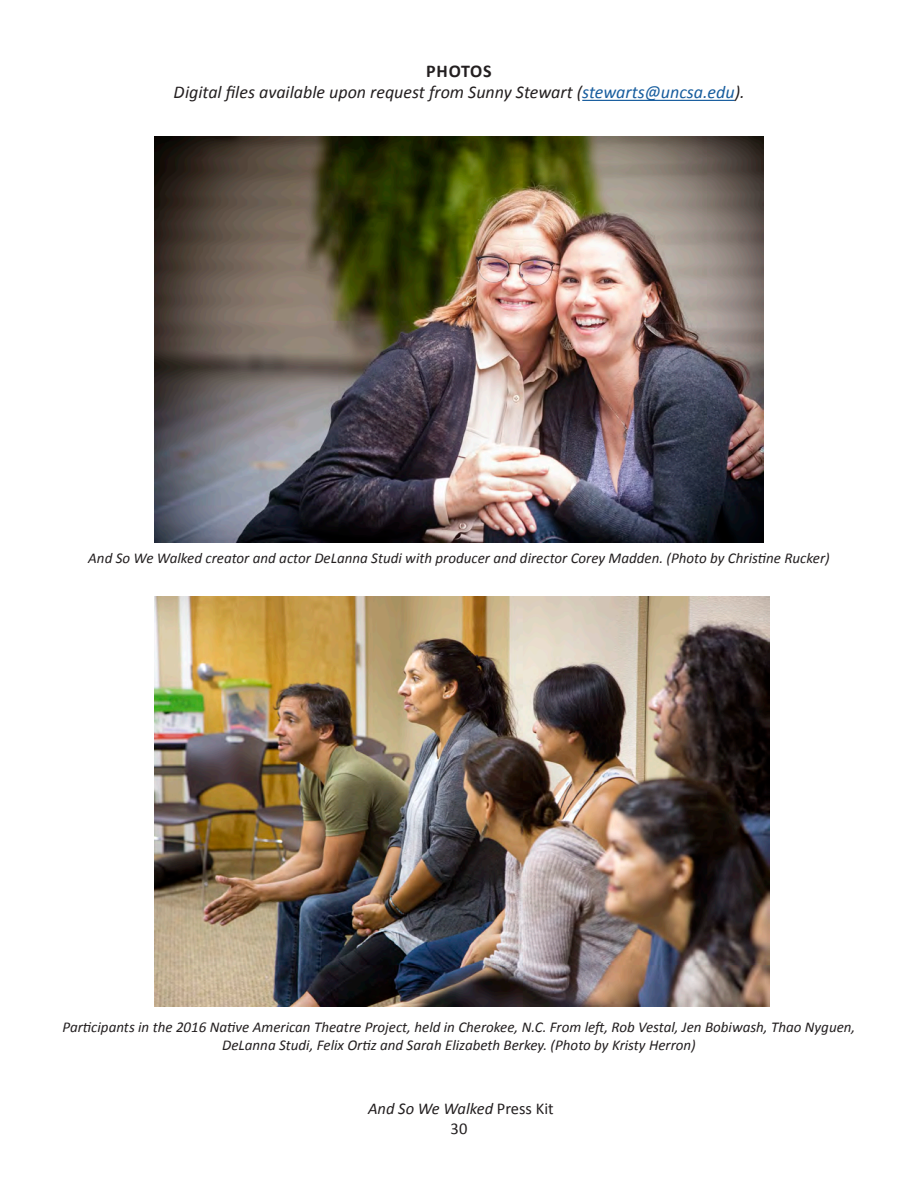
<style>
.page{position:relative;width:918px;height:1188px;background:#fff}
.page>*{position:absolute;margin:0;border:0;box-sizing:border-box;transform-origin:0 0}
.t1{font:italic 18px "Calibri";color:#231f20}
.t2{font:700 18px "Calibri";letter-spacing:.04em;color:#231f20}
.t3{font:italic 16.5px "Calibri";color:#231f20}
.t4{font:16.5px "Calibri";color:#231f20}
.t5{font:italic 15px/18px "Calibri";color:#231f20;text-align:center}
.s1{color:#175d9e}
.s2{font-style:normal}
</style>
<div class="page">
<img style="left:154px;top:136px;width:610px;height:406px">
<img style="left:154px;top:596px;width:615px;height:410px">
<hr style="left:582px;top:100px;width:153px;height:1px;background:#175d9e">
<p class="t2" style="left:426px;top:59px;width:67px">PHOTOS</p>
<p class="t1" style="left:174px;top:80px;width:573px">Digital files available upon request from Sunny Stewart (<span class="s1">stewarts@uncsa.edu</span>).</p>
<p class="t5" style="left:88px;top:548px;width:743px">And So We Walked creator and actor DeLanna Studi with producer and director Corey Madden. (Photo by Christine Rucker)</p>
<p class="t5" style="left:63px;top:1017px;width:794px">Participants in the 2016 Native American Theatre Project, held in Cherokee, N.C. From left, Rob Vestal, Jen Bobiwash, Thao Nyguen,<br>DeLanna Studi, Felix Ortiz and Sarah Elizabeth Berkey. (Photo by Kristy Herron)</p>
<p class="t3" style="left:368px;top:1097px;width:187px">And So We Walked <span class="s2">Press Kit</span></p>
<p class="t4" style="left:451px;top:1118px;width:18px">30</p>
</div>
